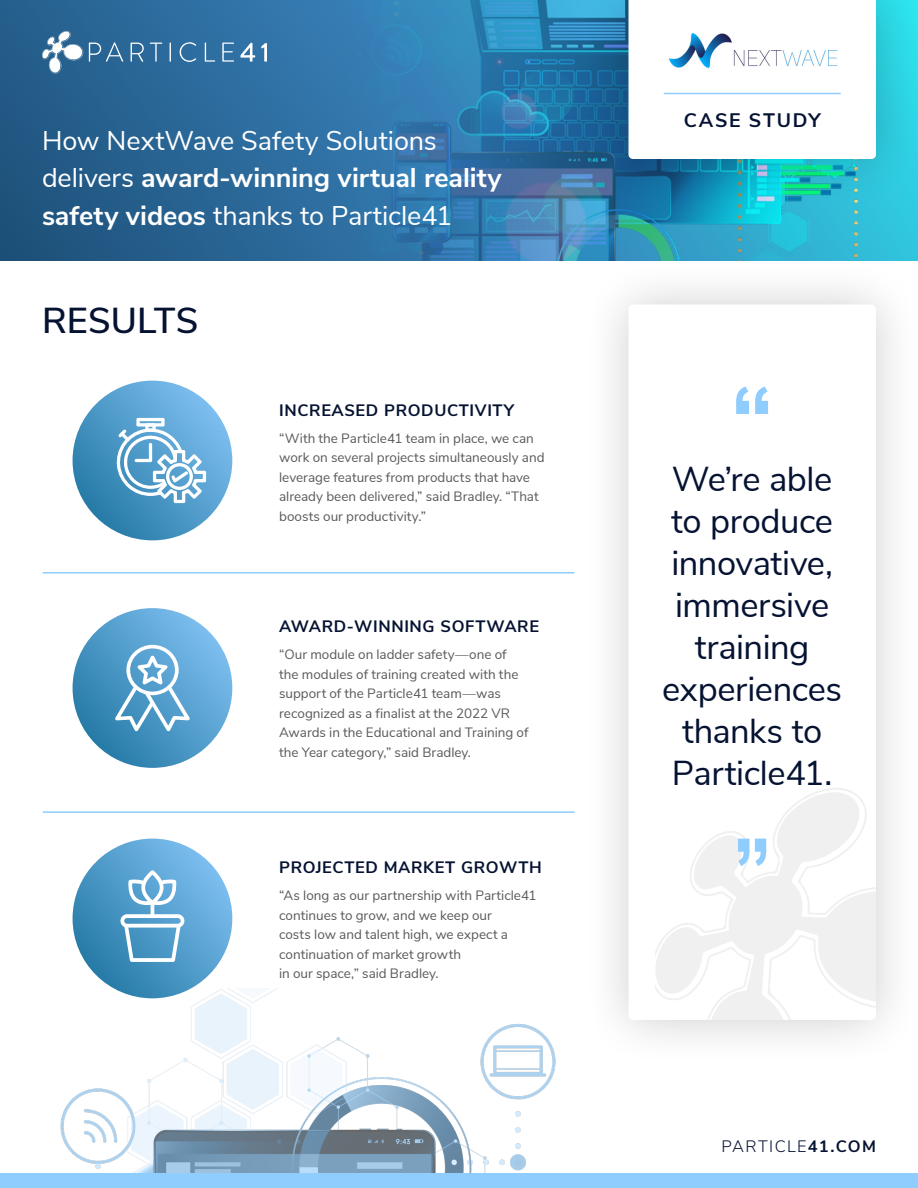
<style>
.page{position:relative;width:918px;height:1188px;background:#fff}
.page>*{position:absolute;margin:0;border:0;box-sizing:border-box;transform-origin:0 0}
._11_-_Quote_Marks{font:700 90px "Akkurat Pro";color:#8fcdff}
._02_-_Header{font:600 36px "Nunito Sans";letter-spacing:.005em;color:#051232}
._04_-_Quote{font:34.5px/42px "Nunito Sans";letter-spacing:-.015em;color:#051232;text-align:center}
._01_-_Summary{font:27px/37.5px "Nunito Sans";letter-spacing:-.005em;color:#fff}
._00_-_Document_Type{font:700 19.5px "Nunito Sans";letter-spacing:.085em;color:#051232}
._09_-_Results_Name{font:700 16.5px "Nunito Sans";letter-spacing:.04em;color:#051232}
._07_-_Website{font:300 16.5px "Nunito Sans";letter-spacing:.085em;color:#051232}
._10_-_Results_Descri{font:13.5px/19.5px "Nunito Sans";color:#595959}
.s1{font-weight:700}
</style>
<div class="page">
<img style="left:60px;top:988px;width:496px;height:185px">
<div style="left:0;top:1173px;width:918px;height:15px;background:#8fcdff"></div>
<svg style="left:0;top:0;width:918px;height:261px;background:#296796"></svg>
<img style="left:330px;top:0;width:546px;height:261px">
<svg style="left:240px;top:43px;width:15px;height:19px"></svg>
<svg style="left:131px;top:43px;width:13px;height:19px"></svg>
<svg style="left:222px;top:43px;width:12px;height:19px"></svg>
<svg style="left:261px;top:43px;width:6px;height:19px"></svg>
<svg style="left:179px;top:42px;width:17px;height:20px"></svg>
<svg style="left:150px;top:43px;width:12px;height:19px"></svg>
<svg style="left:205px;top:43px;width:10px;height:19px"></svg>
<svg style="left:170px;top:43px;width:1px;height:19px"></svg>
<svg style="left:42px;top:31px;width:81px;height:42px"></svg>
<div style="left:582px;top:0;width:336px;height:206px;background:#000;opacity:.2"></div>
<svg style="left:628px;top:0;width:248px;height:159px"></svg>
<svg style="left:73px;top:381px;width:159px;height:159px;background:#4f9ac8"></svg>
<hr style="left:43px;top:572px;width:531px;height:2px;background:#8fcdff">
<svg style="left:73px;top:608px;width:159px;height:160px;background:#519cca"></svg>
<svg style="left:115px;top:645px;width:75px;height:86px"></svg>
<hr style="left:664px;top:93px;width:177px;height:1px;background:#8fcdff">
<img style="left:668px;top:31px;width:173px;height:39px">
<div style="left:582px;top:258px;width:336px;height:809px;background:#000;opacity:.2"></div>
<div style="left:628px;top:304px;width:248px;height:716px;background:#fff;border-radius:4px"></div>
<svg style="left:656px;top:792px;width:220px;height:228px"></svg>
<svg style="left:738px;top:839px;width:28px;height:27px"></svg>
<hr style="left:43px;top:811px;width:531px;height:2px;background:#8fcdff">
<svg style="left:73px;top:839px;width:159px;height:159px;background:#509bca"></svg>
<svg style="left:120px;top:870px;width:64px;height:92px"></svg>
<svg style="left:116px;top:418px;width:90px;height:85px"></svg>
<p class="_01_-_Summary" style="left:42px;top:120px;width:461px">How NextWave Safety Solutions delivers <span class="s1">award-winning virtual reality safety videos</span> thanks to Particle41</p>
<p class="_02_-_Header" style="left:42px;top:295px;width:158px">RESULTS</p>
<p class="_09_-_Results_Name" style="left:279px;top:398px;width:236px">INCREASED PRODUCTIVITY</p>
<p class="_10_-_Results_Descri" style="left:279px;top:428px;width:267px">“With the Particle41 team in place, we can work on several projects simultaneously and leverage features from products that have already been delivered,” said Bradley. “That boosts our productivity.”</p>
<p class="_09_-_Results_Name" style="left:279px;top:615px;width:261px">AWARD-WINNING SOFTWARE</p>
<p class="_10_-_Results_Descri" style="left:279px;top:644px;width:251px">“Our module on ladder safety—one of the modules of training created with the support of the Particle41 team—was recognized as a finalist at the 2022 VR Awards in the Educational and Training of the Year category,” said Bradley.</p>
<p class="_09_-_Results_Name" style="left:279px;top:855px;width:264px">PROJECTED MARKET GROWTH</p>
<p class="_10_-_Results_Descri" style="left:279px;top:885px;width:259px">“As long as our partnership with Particle41 continues to grow, and we keep our<br>costs low and talent high, we expect a continuation of market growth<br>in our space,” said Bradley.</p>
<p class="_00_-_Document_Type" style="left:684px;top:106px;width:138px">CASE STUDY</p>
<p class="_11_-_Quote_Marks" style="left:730px;top:364px;width:45px">“</p>
<p class="_04_-_Quote" style="left:662px;top:455px;width:182px">We’re able to produce innovative, immersive training experiences thanks to<br>Particle41.</p>
<p class="_07_-_Website" style="left:721px;top:1134px;width:156px">PARTICLE<span class="s1">41.COM</span></p>
</div>
